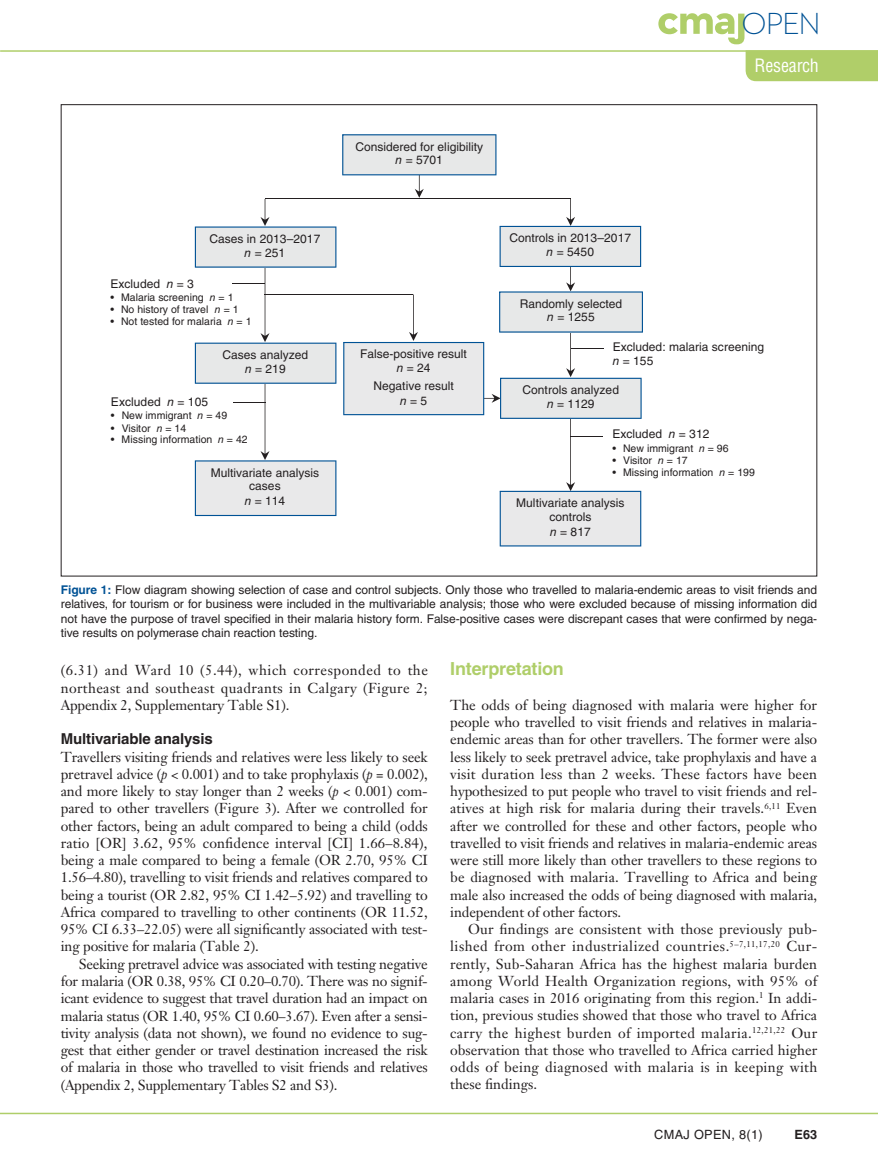
<style>
.page{position:relative;width:878px;height:1175px;background:#fff}
.page>*{position:absolute;margin:0;border:0;box-sizing:border-box;transform-origin:0 0}
.t1{font:300 31.05px "Neutraface 2 Text";color:#005295}
.t2{font:700 18px "Helvetica LT Std";letter-spacing:-.01em;color:#afce69}
.t3{font:condensed 18px "Helvetica LT Std";letter-spacing:-.01em;color:#fff}
.t4{font:700 15px "Helvetica LT Std";letter-spacing:-.01em;color:#231f20}
.t5{font:14.25px/17.2px "Janson Text LT Std";letter-spacing:-.01em;color:#231f20;text-align:justify}
.t6{font:12.75px "Helvetica LT Std";letter-spacing:.025em;color:#231f20}
.t7{font:700 12.75px "Helvetica LT Std";color:#231f20}
.t8{font:12px/13.4px "Helvetica LT Std";color:#231f20;text-align:center}
.t9{font:10.5px "Helvetica LT Std";color:#231f20}
.s1{font-style:italic}
.s2{font-weight:700;color:#005295}
</style>
<div class="page">
<hr style="left:0;top:1112px;width:878px;height:2px;background:#afce69">
<svg style="left:658px;top:13px;width:86px;height:31px"></svg>
<hr style="left:0;top:50px;width:878px;height:2px;background:#afce69">
<div style="left:745px;top:50px;width:133px;height:31px;background:#b0ce69"></div>
<svg style="left:195px;top:199px;width:141px;height:317px"></svg>
<svg style="left:342px;top:134px;width:301px;height:412px"></svg>
<hr style="left:265px;top:199px;width:305px;height:1px;background:#231f20">
<hr style="left:232px;top:283px;width:33px;height:1px;background:#231f20">
<hr style="left:570px;top:348px;width:33px;height:1px;background:#231f20">
<hr style="left:265px;top:294px;width:148px;height:1px;background:#231f20">
<hr style="left:233px;top:402px;width:32px;height:1px;background:#231f20">
<hr style="left:570px;top:436px;width:32px;height:1px;background:#231f20">
<h1 class="t1" style="left:741px;top:4px;width:81px">OPEN</h1>
<p class="t8" style="left:355px;top:140px;width:129px">Considered for eligibility <span class="s1">n</span> = 5701</p>
<p class="t8" style="left:209px;top:232px;width:112px">Cases in 2013–2017 <span class="s1">n</span> = 251</p>
<p class="t8" style="left:509px;top:231px;width:123px">Controls in 2013–2017 <span class="s1">n</span> = 5450</p>
<p class="t3" style="left:754px;top:54px;width:66px">Research</p>
<p class="t8" style="left:110px;top:276px;width:85px">Excluded <span class="s1">n</span> = 3</p>
<p class="t9" style="left:110px;top:291px;width:125px">• Malaria screening <span class="s1">n</span> = 1</p>
<p class="t9" style="left:110px;top:303px;width:130px">• No history of travel <span class="s1">n</span> = 1</p>
<p class="t9" style="left:110px;top:315px;width:143px">• Not tested for malaria <span class="s1">n</span> = 1</p>
<p class="t8" style="left:222px;top:348px;width:87px">Cases analyzed <span class="s1">n</span> = 219</p>
<p class="t8" style="left:111px;top:395px;width:99px">Excluded <span class="s1">n</span> = 105</p>
<p class="t9" style="left:111px;top:409px;width:118px">• New immigrant <span class="s1">n</span> = 49</p>
<p class="t9" style="left:111px;top:422px;width:77px">• Visitor <span class="s1">n</span> = 14</p>
<p class="t9" style="left:111px;top:433px;width:138px">• Missing information <span class="s1">n</span> = 42</p>
<p class="t8" style="left:360px;top:347px;width:108px">False-positive result <span class="s1">n</span> = 24</p>
<p class="t8" style="left:373px;top:378px;width:82px;line-height:15.1px">Negative result <span class="s1">n</span> = 5</p>
<p class="t8" style="left:519px;top:297px;width:104px">Randomly selected <span class="s1">n</span> = 1255</p>
<p class="t8" style="left:612px;top:340px;width:153px;text-align:left">Excluded: malaria screening <span class="s1">n</span> = 155</p>
<p class="t8" style="left:522px;top:383px;width:98px">Controls analyzed <span class="s1">n</span> = 1129</p>
<p class="t8" style="left:612px;top:427px;width:99px">Excluded <span class="s1">n</span> = 312</p>
<p class="t9" style="left:612px;top:442px;width:118px">• New immigrant <span class="s1">n</span> = 96</p>
<p class="t9" style="left:612px;top:454px;width:77px">• Visitor <span class="s1">n</span> = 17</p>
<p class="t8" style="left:211px;top:466px;width:110px">Multivariate analysis</p>
<p class="t9" style="left:612px;top:466px;width:144px">• Missing information <span class="s1">n</span> = 199</p>
<p class="t8" style="left:245px;top:478px;width:42px;line-height:15.1px">cases <span class="s1">n</span> = 114</p>
<p class="t8" style="left:516px;top:496px;width:110px;line-height:14.2px">Multivariate analysis controls<br><span class="s1">n</span> = 817</p>
<p class="t8" style="left:61px;top:582px;width:758px;line-height:14.2px;text-align:justify"><span class="s2">Figure 1:</span> Flow diagram showing selection of case and control subjects. Only those who travelled to malaria-endemic areas to visit friends and relatives, for tourism or for business were included in the multivariable analysis; those who were excluded because of missing information did not have the purpose of travel specified in their malaria history form. False-positive cases were discrepant cases that were confirmed by nega&shy;tive results on polymerase chain reaction testing.</p>
<p class="t5" style="left:61px;top:661px;width:368px">(6.31) and Ward 10 (5.44), which corresponded to the northeast and southeast quadrants in Calgary (Figure 2; Appendix 2, Supplementary Table S1).</p>
<p class="t4" style="left:61px;top:730px;width:153px">Multivariable analysis</p>
<p class="t5" style="left:61px;top:748px;width:368px">Travellers visiting friends and relatives were less likely to seek pretravel advice (<span class="s1">p</span> &lt; 0.001) and to take prophylaxis (<span class="s1">p</span> = 0.002), and more likely to stay longer than 2 weeks (<span class="s1">p</span> &lt; 0.001) com&shy;pared to other travellers (Figure 3). After we controlled for other factors, being an adult compared to being a child (odds ratio [OR] 3.62, 95% confidence interval [CI] 1.66–8.84), being a male compared to being a female (OR 2.70, 95% CI 1.56–4.80), travelling to visit friends and relatives compared to being a tourist (OR 2.82, 95% CI 1.42–5.92) and travelling to Africa compared to travelling to other continents (OR 11.52, 95% CI 6.33–22.05) were all significantly associated with test&shy;ing positive for malaria (Table 2).</p>
<p class="t5" style="left:61px;top:955px;width:368px;text-indent:18px">Seeking pretravel advice was associated with testing negative for malaria (OR 0.38, 95% CI 0.20–0.70). There was no signif&shy;icant evidence to suggest that travel duration had an impact on malaria status (OR 1.40, 95% CI 0.60–3.67). Even after a sensi&shy;tivity analysis (data not shown), we found no evidence to sug&shy;gest that either gender or travel destination increased the risk of malaria in those who travelled to visit friends and relatives (Appendix 2, Supplementary Tables S2 and S3).</p>
<p class="t2" style="left:450px;top:658px;width:115px">Interpretation</p>
<p class="t5" style="left:450px;top:696px;width:368px">The odds of being diagnosed with malaria were higher for people who travelled to visit friends and relatives in malaria&shy;endemic areas than for other travellers. The former were also less likely to seek pretravel advice, take prophylaxis and have a visit duration less than 2 weeks. These factors have been hypothesized to put people who travel to visit friends and rel&shy;atives at high risk for malaria during their travels.<sup>6,11</sup> Even after we controlled for these and other factors, people who travelled to visit friends and relatives in malaria-endemic areas were still more likely than other travellers to these regions to be diagnosed with malaria. Travelling to Africa and being male also increased the odds of being diagnosed with malaria, independent of other factors.</p>
<p class="t5" style="left:450px;top:920px;width:368px;text-indent:18px">Our findings are consistent with those previously pub&shy;lished from other industrialized countries.<sup>5–7,11,17,20</sup> Cur&shy;rently, Sub-Saharan Africa has the highest malaria burden among World Health Organization regions, with 95% of malaria cases in 2016 originating from this region.<sup>1</sup> In addi&shy;tion, previous studies showed that those who travel to Africa carry the highest burden of imported malaria.<sup>12,21,22</sup> Our observation that those who travelled to Africa carried higher odds of being diagnosed with malaria is in keeping with these findings.</p>
<p class="t6" style="left:654px;top:1127px;width:110px">CMAJ OPEN, 8(1)</p>
<p class="t7" style="left:794px;top:1126px;width:24px">E63</p>
</div>
